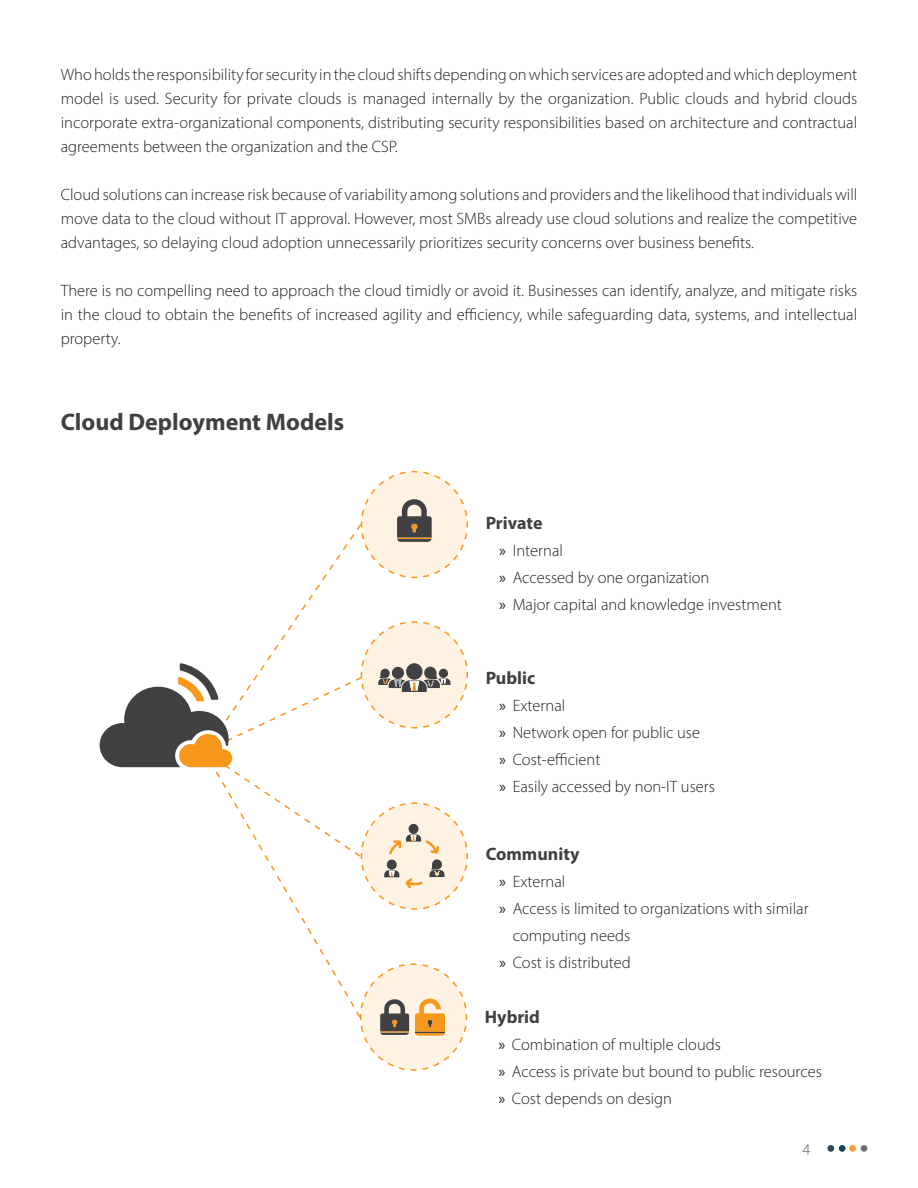
<style>
.page{position:relative;width:918px;height:1188px;background:#fff}
.page>*{position:absolute;margin:0;border:0;box-sizing:border-box;transform-origin:0 0}
.Graphic_title{font:700 24px "Myriad Pro";color:#404042}
.subtitle{font:700 18px "Myriad Pro";color:#404042}
.Body_copy{font:300 16.5px/24px "Myriad Pro";color:#231f20;text-align:justify}
.t1{font:300 16.5px "Myriad Pro";color:#666668}
.s1{font-weight:400}
</style>
<div class="page">
<svg style="left:849px;top:1145px;width:7px;height:7px"></svg>
<div style="left:861px;top:1145px;width:6px;height:7px;background:#6d6f71;border-radius:50%"></div>
<div style="left:827px;top:1145px;width:7px;height:7px;background:#34444e;border-radius:50%"></div>
<div style="left:839px;top:1145px;width:7px;height:7px;background:#144157;border-radius:50%"></div>
<svg style="left:100px;top:470px;width:368px;height:601px"></svg>
<p class="Body_copy" style="left:61px;top:62px;width:798px">Who holds the responsibility for security in the cloud shifts depending on which services are adopted and which deployment model is used. Security for private clouds is managed internally by the organization. Public clouds and hybrid clouds incorporate extra-organizational components, distributing security responsibilities based on architecture and contractual agreements between the organization and the CSP.</p>
<p class="Body_copy" style="left:61px;top:182px;width:798px">Cloud solutions can increase risk because of variability among solutions and providers and the likelihood that individuals will move data to the cloud without IT approval. However, most SMBs already use cloud solutions and realize the competitive advantages, so delaying cloud adoption unnecessarily prioritizes security concerns over business benefits.</p>
<p class="Body_copy" style="left:61px;top:278px;width:798px">There is no compelling need to approach the cloud timidly or avoid it. Businesses can identify, analyze, and mitigate risks in the cloud to obtain the benefits of increased agility and efficiency, while safeguarding data, systems, and intellectual property.</p>
<p class="Graphic_title" style="left:61px;top:407px;width:285px">Cloud Deployment Models</p>
<p class="subtitle" style="left:486px;top:511px;width:58px">Private</p>
<p class="Body_copy" style="left:499px;top:538px;width:65px"><span class="s1">»</span> Internal</p>
<p class="Body_copy" style="left:499px;top:565px;width:212px"><span class="s1">»</span> Accessed by one organization</p>
<p class="Body_copy" style="left:499px;top:592px;width:284px"><span class="s1">»</span> Major capital and knowledge investment</p>
<p class="subtitle" style="left:486px;top:666px;width:51px">Public</p>
<p class="Body_copy" style="left:499px;top:693px;width:68px"><span class="s1">»</span> External</p>
<p class="Body_copy" style="left:499px;top:720px;width:202px"><span class="s1">»</span> Network open for public use</p>
<p class="Body_copy" style="left:499px;top:747px;width:103px"><span class="s1">»</span> Cost-efficient</p>
<p class="Body_copy" style="left:499px;top:774px;width:217px"><span class="s1">»</span> Easily accessed by non-IT users</p>
<p class="subtitle" style="left:486px;top:842px;width:95px">Community</p>
<p class="Body_copy" style="left:499px;top:869px;width:68px"><span class="s1">»</span> External</p>
<p class="Body_copy" style="left:513px;top:895px;width:297px;line-height:27px;text-indent:-14px"><span class="s1">»</span> Access is limited to organizations with similar computing needs</p>
<p class="Body_copy" style="left:499px;top:950px;width:133px"><span class="s1">»</span> Cost is distributed</p>
<p class="subtitle" style="left:485px;top:1005px;width:57px">Hybrid</p>
<p class="Body_copy" style="left:498px;top:1032px;width:224px"><span class="s1">»</span> Combination of multiple clouds</p>
<p class="Body_copy" style="left:498px;top:1059px;width:325px"><span class="s1">»</span> Access is private but bound to public resources</p>
<p class="Body_copy" style="left:498px;top:1086px;width:175px"><span class="s1">»</span> Cost depends on design</p>
<p class="t1" style="left:802px;top:1139px;width:10px">4</p>
</div>
